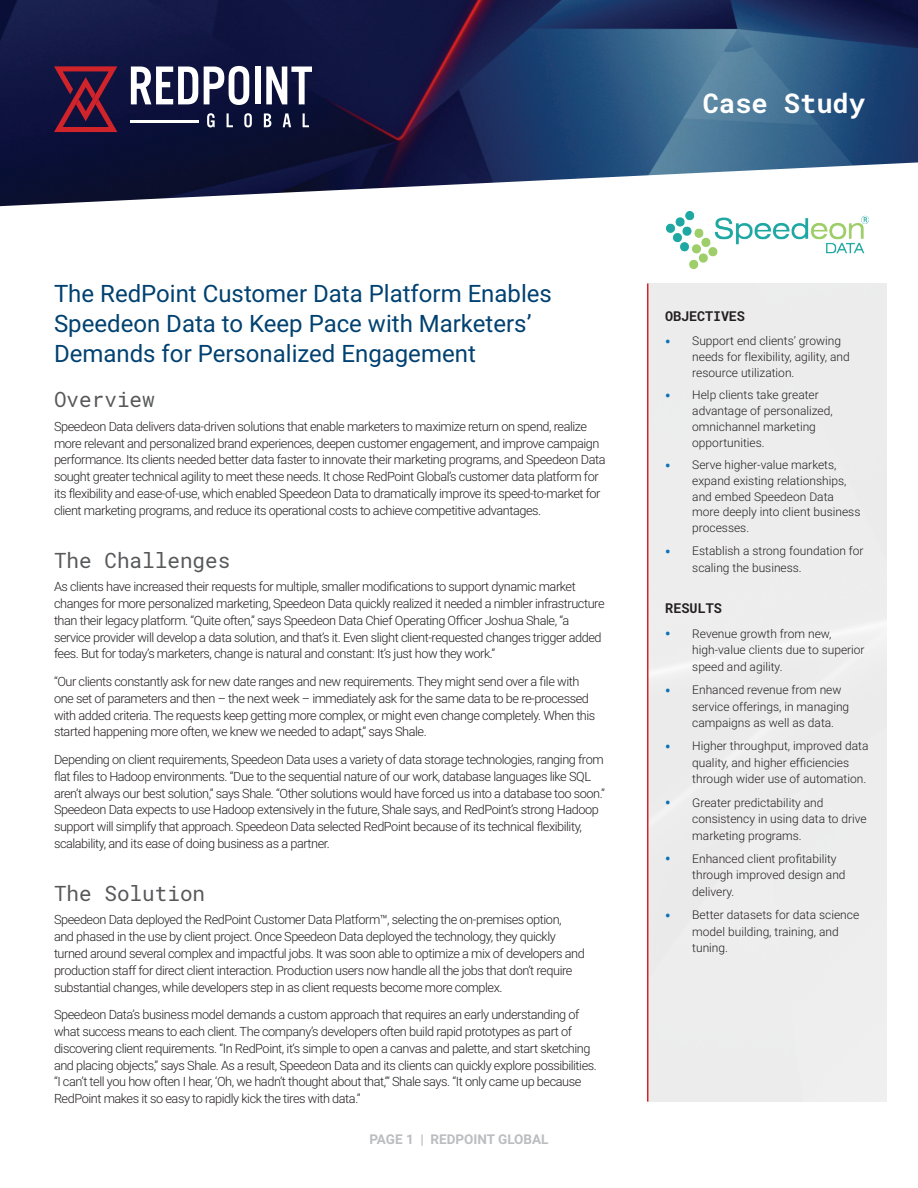
<style>
.page{position:relative;width:918px;height:1188px;background:#fff}
.page>*{position:absolute;margin:0;border:0;box-sizing:border-box;transform-origin:0 0}
.Subhead{font:700 27px "Roboto Mono";color:#fff}
.Body{font:24px/30px "Roboto";color:#004171}
.Body-2{font:21px "Roboto Mono";color:#57585a}
.t1{font:700 13.5px "Roboto";color:#bcbdc0}
.Subhead_Sidebar{font:700 13.5px "Roboto Mono";letter-spacing:-.01em;color:#231f20}
.Plain_Text{font:300 12.75px/16.8px "Roboto";letter-spacing:-.035em;color:#231f20}
.Body-3{font:300 12.75px/16.8px "Roboto";letter-spacing:-.035em;color:#231f20}
.t2{font:300 12px/16.5px "Roboto";color:#231f20}
.s1{font-weight:700;font-size:15px;color:#0b72ba}
</style>
<div class="page">
<img style="left:0;top:0;width:918px;height:206px">
<hr style="left:647px;top:284px;width:1px;height:818px;background:#d1232a">
<svg style="left:54px;top:66px;width:63px;height:66px;background:#571836"></svg>
<svg style="left:131px;top:67px;width:67px;height:37px"></svg>
<svg style="left:204px;top:66px;width:45px;height:39px"></svg>
<div style="left:255px;top:67px;width:6px;height:37px;background:#fff"></div>
<svg style="left:266px;top:67px;width:46px;height:37px"></svg>
<svg style="left:207px;top:113px;width:8px;height:14px"></svg>
<svg style="left:227px;top:113px;width:6px;height:14px"></svg>
<svg style="left:244px;top:113px;width:8px;height:14px"></svg>
<svg style="left:264px;top:113px;width:7px;height:14px"></svg>
<svg style="left:283px;top:113px;width:8px;height:14px"></svg>
<svg style="left:303px;top:113px;width:6px;height:14px"></svg>
<hr style="left:131px;top:121px;width:68px;height:2px;background:#fff">
<img style="left:666px;top:212px;width:202px;height:56px">
<p class="Subhead" style="left:703px;top:84px;width:163px">Case Study</p>
<p class="Body" style="left:54px;top:277px;width:500px">The RedPoint Customer Data Platform Enables<br>Speedeon Data to Keep Pace with Marketers’<br>Demands for Personalized Engagement</p>
<p class="Body-2" style="left:54px;top:385px;width:102px">Overview</p>
<p class="Body-3" style="left:54px;top:417px;width:553px">Speedeon Data delivers data-driven solutions that enable marketers to maximize return on spend, realize more relevant and personalized brand experiences, deepen customer engagement, and improve campaign performance. Its clients needed better data faster to innovate their marketing programs, and Speedeon Data sought greater technical agility to meet these needs. It chose RedPoint Global’s customer data platform for its flexibility and ease-of-use, which enabled Speedeon Data to dramatically improve its speed-to-market for client marketing programs, and reduce its operational costs to achieve competitive advantages.</p>
<p class="Body-2" style="left:54px;top:545px;width:178px">The Challenges</p>
<p class="Plain_Text" style="left:54px;top:578px;width:552px">As clients have increased their requests for multiple, smaller modifications to support dynamic market changes for more personalized marketing, Speedeon Data quickly realized it needed a nimbler infrastructure than their legacy platform. “Quite often,” says Speedeon Data Chief Operating Officer Joshua Shale, “a service provider will develop a data solution, and that’s it. Even slight client-requested changes trigger added fees. But for today’s marketers, change is natural and constant: It’s just how they work.”</p>
<p class="Plain_Text" style="left:54px;top:673px;width:543px">“Our clients constantly ask for new date ranges and new requirements. They might send over a file with one set of parameters and then – the next week – immediately ask for the same data to be re-processed with added criteria. The requests keep getting more complex, or might even change completely. When this started happening more often, we knew we needed to adapt,” says Shale.</p>
<p class="Body-3" style="left:54px;top:751px;width:553px">Depending on client requirements, Speedeon Data uses a variety of data storage technologies, ranging from flat files to Hadoop environments. “Due to the sequential nature of our work, database languages like SQL aren’t always our best solution,” says Shale. “Other solutions would have forced us into a database too soon.” Speedeon Data expects to use Hadoop extensively in the future, Shale says, and RedPoint’s strong Hadoop support will simplify that approach. Speedeon Data selected RedPoint because of its technical flexibility, scalability, and its ease of doing business as a partner.</p>
<p class="Body-2" style="left:54px;top:879px;width:153px">The Solution</p>
<p class="Plain_Text" style="left:54px;top:911px;width:532px">Speedeon Data deployed the RedPoint Customer Data Platform™, selecting the on-premises option,<br>and phased in the use by client project. Once Speedeon Data deployed the technology, they quickly turned around several complex and impactful jobs. It was soon able to optimize a mix of developers and production staff for direct client interaction. Production users now handle all the jobs that don’t require substantial changes, while developers step in as client requests become more complex.</p>
<p class="Plain_Text" style="left:54px;top:1006px;width:544px">Speedeon Data’s business model demands a custom approach that requires an early understanding of what success means to each client. The company’s developers often build rapid prototypes as part of discovering client requirements. “In RedPoint, it’s simple to open a canvas and palette, and start sketching and placing objects,” says Shale. As a result, Speedeon Data and its clients can quickly explore possibilities. “I can’t tell you how often I hear, ‘Oh, we hadn’t thought about that,’” Shale says. “It only came up because RedPoint makes it so easy to rapidly kick the tires with data.”</p>
<p class="t1" style="left:369px;top:1130px;width:181px">PAGE 1 | REDPOINT GLOBAL</p>
<p class="Subhead_Sidebar" style="left:665px;top:307px;width:81px">OBJECTIVES</p>
<p class="t2" style="left:692px;top:333px;width:159px;line-height:15.8px;text-indent:-27px"><span class="s1">•</span> Support end clients’ growing needs for flexibility, agility, and resource utilization.</p>
<p class="t2" style="left:692px;top:387px;width:142px;line-height:15.8px;text-indent:-27px"><span class="s1">•</span> Help clients take greater advantage of personalized, omnichannel marketing opportunities.</p>
<p class="t2" style="left:692px;top:457px;width:170px;line-height:15.8px;text-indent:-27px"><span class="s1">•</span> Serve higher-value markets, expand existing relationships, and embed Speedeon Data more deeply into client business processes.</p>
<p class="t2" style="left:692px;top:542px;width:173px;text-indent:-27px"><span class="s1">•</span> Establish a strong foundation for scaling the business.</p>
<p class="Subhead_Sidebar" style="left:665px;top:599px;width:58px">RESULTS</p>
<p class="t2" style="left:692px;top:625px;width:174px;text-indent:-27px"><span class="s1">•</span> Revenue growth from new, high-value clients due to superior speed and agility.</p>
<p class="t2" style="left:692px;top:681px;width:159px;text-indent:-27px"><span class="s1">•</span> Enhanced revenue from new service offerings, in managing campaigns as well as data.</p>
<p class="t2" style="left:692px;top:737px;width:178px;text-indent:-27px"><span class="s1">•</span> Higher throughput, improved data quality, and higher efficiencies through wider use of automation.</p>
<p class="t2" style="left:692px;top:794px;width:176px;text-indent:-27px"><span class="s1">•</span> Greater predictability and consistency in using data to drive marketing programs.</p>
<p class="t2" style="left:692px;top:850px;width:155px;text-indent:-27px"><span class="s1">•</span> Enhanced client profitability through improved design and delivery.</p>
<p class="t2" style="left:692px;top:906px;width:168px;text-indent:-27px"><span class="s1">•</span> Better datasets for data science model building, training, and tuning.</p>
</div>
